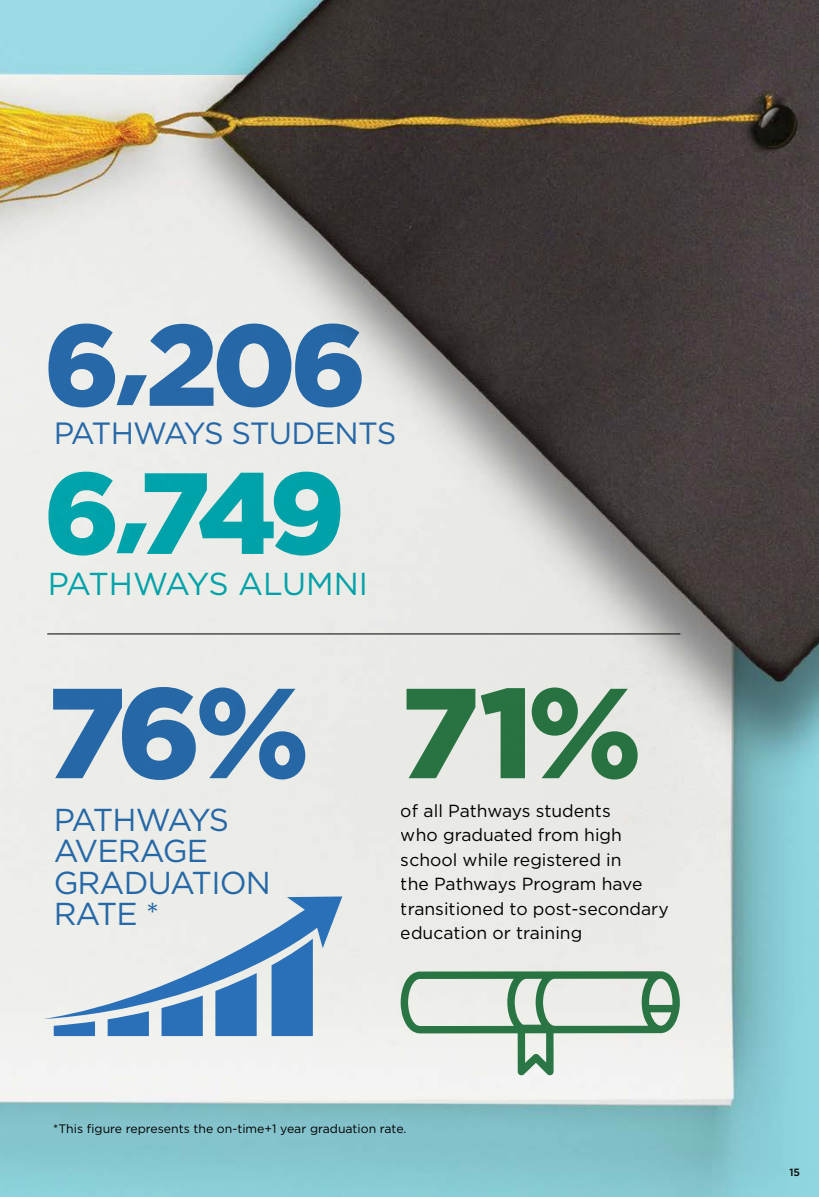
<style>
.page{position:relative;width:819px;height:1197px;background:#fff}
.page>*{position:absolute;margin:0;border:0;box-sizing:border-box;transform-origin:0 0}
.t1{font:900 127.75px "Gotham";color:#2a70b8}
.t2{font:900 127.75px "Gotham";color:#2d7d4a}
.t3{font:900 115.15px/148px "Gotham";letter-spacing:-.06em;color:#2a70b8}
.t4{font:31.68px/31.5px "Gotham";letter-spacing:-.025em;color:#2a70b8}
.t5{font:31.68px "Gotham";letter-spacing:-.01em;color:#00afba}
.t6{font:31.68px "Gotham";letter-spacing:-.095em;color:#2a70b8}
.t7{font:30.8px "Gotham";letter-spacing:-.035em;color:#2a70b8}
.t8{font:17.5px/24.5px "Gotham";color:#000}
.t9{font:12.25px "Gotham";color:#000}
.t10{font:500 10.5px "Gotham";color:#000}
.s1{font-family:"Futura LT";font-weight:800;font-size:80.15px}
.s2{color:#00afba}
.s3{font-family:"Futura LT";font-weight:800;font-size:80.15px;color:#00afba}
</style>
<div class="page">
<img style="left:0;top:0;width:819px;height:1197px">
<hr style="left:47px;top:634px;width:633px;height:1px;background:#000">
<svg style="left:401px;top:971px;width:279px;height:105px"></svg>
<svg style="left:43px;top:896px;width:299px;height:140px;background:#aec5d9"></svg>
<h2 class="t3" style="left:44px;top:290px;width:324px">6<span class="s1">,</span>206<br><span class="s2">6</span><span class="s3">,</span><span class="s2">749</span></h2>
<h3 class="t7" style="left:53px;top:414px;width:345px">PATHWAYS STUDENTS</h3>
<h3 class="t5" style="left:47px;top:565px;width:322px">PATHWAYS ALUMNI</h3>
<h1 class="t1" style="left:47px;top:656px;width:264px">76%</h1>
<h3 class="t6" style="left:53px;top:800px;width:177px">PATHWAYS</h3>
<h3 class="t4" style="left:53px;top:835px;width:219px">AVERAGE<br>GRADUATION<br>RATE *</h3>
<h1 class="t2" style="left:401px;top:656px;width:243px">71%</h1>
<p class="t8" style="left:401px;top:798px;width:270px">of all Pathways students<br>who graduated from high school while registered in<br>the Pathways Program have transitioned to post-secondary education or training</p>
<p class="t9" style="left:53px;top:1121px;width:355px">*This figure represents the on-time+1 year graduation rate.</p>
<p class="t10" style="left:789px;top:1166px;width:12px">15</p>
</div>
